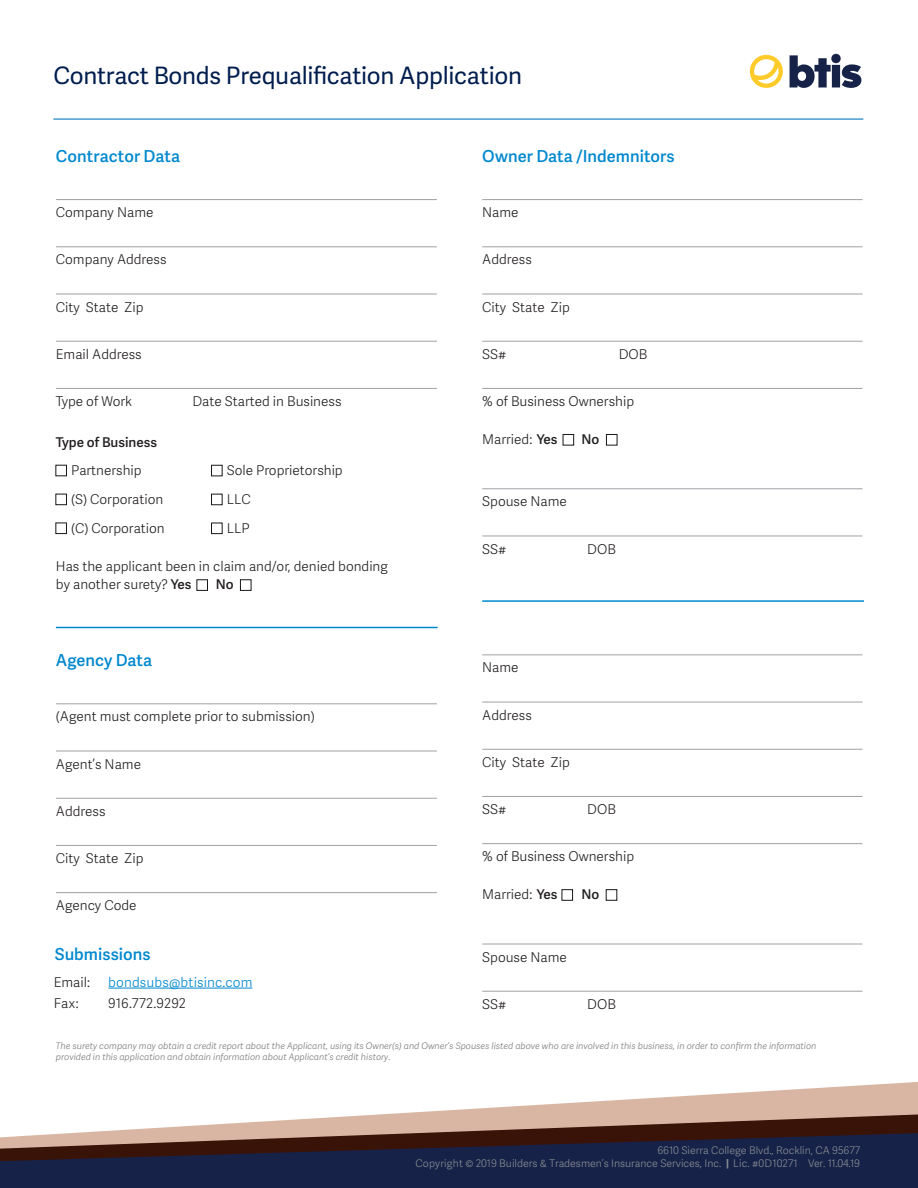
<style>
.page{position:relative;width:918px;height:1188px;background:#fff}
.page>*{position:absolute;margin:0;border:0;box-sizing:border-box;transform-origin:0 0}
.t1{font:24px "Adelle Sans";letter-spacing:-.01em;color:#001d4e}
.t2{font:16.5px "Adelle Sans Sb";color:#0088ce}
.t3{font:13.5px/28.8px "Adelle Sans Lt";color:#231f20}
.t4{font:13.5px "Adelle Sans Sb";color:#231f20}
.t5{font:13.5px "Adelle Sans Lt";letter-spacing:.01em;color:#0088ce}
.t6{font:10.5px/13.2px "Adelle Sans Lt";color:#888f93;text-align:right}
.t7{font:italic 9px/10.8px "Adelle Sans Lt";color:#76787b}
.s1{font-family:"Adelle Sans Sb"}
.s2{font-family:"Adelle Sans";font-weight:700}
</style>
<div class="page">
<hr style="left:56px;top:627px;width:382px;height:1px;background:#0088ce">
<hr style="left:56px;top:199px;width:381px;height:1px;background:#a0a1a5">
<hr style="left:56px;top:246px;width:381px;height:1px;background:#a0a1a5">
<hr style="left:56px;top:294px;width:381px;height:1px;background:#a0a1a5">
<hr style="left:56px;top:341px;width:381px;height:1px;background:#a0a1a5">
<hr style="left:56px;top:388px;width:381px;height:1px;background:#a0a1a5">
<hr style="left:56px;top:703px;width:381px;height:1px;background:#a0a1a5">
<hr style="left:56px;top:751px;width:381px;height:1px;background:#a0a1a5">
<hr style="left:56px;top:798px;width:381px;height:1px;background:#a0a1a5">
<hr style="left:56px;top:845px;width:381px;height:1px;background:#a0a1a5">
<hr style="left:56px;top:892px;width:381px;height:1px;background:#a0a1a5">
<div style="left:55px;top:465px;width:12px;height:11px;border:1px solid #181719"></div>
<div style="left:55px;top:494px;width:12px;height:11px;border:1px solid #181719"></div>
<div style="left:55px;top:523px;width:12px;height:11px;border:1px solid #181719"></div>
<div style="left:211px;top:465px;width:12px;height:11px;border:1px solid #181719"></div>
<div style="left:211px;top:494px;width:12px;height:11px;border:1px solid #181719"></div>
<div style="left:211px;top:523px;width:12px;height:11px;border:1px solid #181719"></div>
<div style="left:196px;top:579px;width:12px;height:12px;border:1px solid #181719"></div>
<div style="left:240px;top:579px;width:11px;height:12px;border:1px solid #181719"></div>
<hr style="left:482px;top:600px;width:382px;height:2px;background:#0088ce">
<hr style="left:482px;top:199px;width:381px;height:1px;background:#a0a1a5">
<hr style="left:482px;top:246px;width:381px;height:1px;background:#a0a1a5">
<hr style="left:482px;top:294px;width:381px;height:1px;background:#a0a1a5">
<hr style="left:482px;top:341px;width:381px;height:1px;background:#a0a1a5">
<hr style="left:482px;top:388px;width:381px;height:1px;background:#a0a1a5">
<hr style="left:482px;top:488px;width:381px;height:1px;background:#a0a1a5">
<hr style="left:482px;top:536px;width:381px;height:1px;background:#a0a1a5">
<hr style="left:482px;top:654px;width:381px;height:1px;background:#a0a1a5">
<hr style="left:482px;top:702px;width:381px;height:1px;background:#a0a1a5">
<hr style="left:482px;top:749px;width:381px;height:1px;background:#a0a1a5">
<hr style="left:482px;top:796px;width:381px;height:1px;background:#a0a1a5">
<hr style="left:482px;top:843px;width:381px;height:1px;background:#a0a1a5">
<hr style="left:482px;top:944px;width:381px;height:1px;background:#a0a1a5">
<hr style="left:482px;top:991px;width:381px;height:1px;background:#a0a1a5">
<div style="left:563px;top:434px;width:11px;height:12px;border:1px solid #181719"></div>
<div style="left:606px;top:434px;width:11px;height:12px;border:1px solid #181719"></div>
<div style="left:562px;top:889px;width:11px;height:12px;border:1px solid #181719"></div>
<div style="left:606px;top:889px;width:11px;height:12px;border:1px solid #181719"></div>
<svg style="left:790px;top:54px;width:71px;height:34px"></svg>
<svg style="left:750px;top:55px;width:33px;height:33px"></svg>
<hr style="left:53px;top:119px;width:810px;height:1px;background:#097ac0">
<svg style="left:389px;top:1082px;width:529px;height:32px"></svg>
<svg style="left:74px;top:1114px;width:844px;height:19px;fill:#d9b6a3"></svg>
<svg style="left:0;top:1133px;width:918px;height:55px;background:#2a2842"></svg>
<hr style="left:108px;top:988px;width:144px;height:1px;background:#0088ce">
<h1 class="t1" style="left:53px;top:58px;width:470px">Contract Bonds Prequalification Application</h1>
<p class="t2" style="left:56px;top:144px;width:126px">Contractor Data</p>
<p class="t3" style="left:56px;top:198px;width:99px">Company Name</p>
<p class="t3" style="left:56px;top:245px;width:112px">Company Address</p>
<p class="t3" style="left:56px;top:292px;width:89px">City State Zip</p>
<p class="t3" style="left:56px;top:339px;width:87px">Email Address</p>
<p class="t3" style="left:56px;top:386px;width:78px">Type of Work</p>
<p class="t3" style="left:192px;top:386px;width:151px">Date Started in Business</p>
<p class="t4" style="left:56px;top:432px;width:103px">Type of Business</p>
<p class="t3" style="left:71px;top:456px;width:95px">Partnership<br>(S) Corporation (C) Corporation</p>
<p class="t3" style="left:227px;top:456px;width:118px">Sole Proprietorship<br>LLC<br>LLP</p>
<p class="t3" style="left:56px;top:557px;width:333px;line-height:18px">Has the applicant been in claim and/or, denied bonding by another surety? <span class="s1">Yes</span></p>
<p class="t4" style="left:216px;top:575px;width:19px">No</p>
<p class="t2" style="left:56px;top:648px;width:98px">Agency Data</p>
<p class="t3" style="left:56px;top:702px;width:260px">(Agent must complete prior to submission)</p>
<p class="t3" style="left:56px;top:749px;width:87px">Agent’s Name</p>
<p class="t3" style="left:56px;top:796px;width:51px">Address</p>
<p class="t3" style="left:56px;top:843px;width:89px">City State Zip</p>
<p class="t3" style="left:56px;top:891px;width:82px">Agency Code</p>
<p class="t2" style="left:482px;top:144px;width:194px">Owner Data /Indemnitors</p>
<p class="t3" style="left:482px;top:198px;width:38px">Name</p>
<p class="t3" style="left:482px;top:245px;width:51px">Address</p>
<p class="t3" style="left:482px;top:292px;width:89px">City State Zip</p>
<p class="t3" style="left:482px;top:339px;width:26px">SS#</p>
<p class="t3" style="left:619px;top:339px;width:30px">DOB</p>
<p class="t3" style="left:482px;top:386px;width:153px">% of Business Ownership</p>
<p class="t3" style="left:482px;top:425px;width:77px">Married: <span class="s1">Yes</span></p>
<p class="t4" style="left:582px;top:430px;width:19px">No</p>
<p class="t3" style="left:482px;top:487px;width:86px">Spouse Name</p>
<p class="t3" style="left:482px;top:534px;width:26px">SS#</p>
<p class="t3" style="left:587px;top:534px;width:30px">DOB</p>
<p class="t3" style="left:482px;top:653px;width:38px">Name</p>
<p class="t3" style="left:482px;top:700px;width:51px">Address</p>
<p class="t3" style="left:482px;top:747px;width:89px">City State Zip</p>
<p class="t3" style="left:482px;top:794px;width:26px">SS#</p>
<p class="t3" style="left:587px;top:794px;width:30px">DOB</p>
<p class="t3" style="left:482px;top:842px;width:153px">% of Business Ownership</p>
<p class="t3" style="left:482px;top:880px;width:77px">Married: <span class="s1">Yes</span></p>
<p class="t4" style="left:582px;top:885px;width:19px">No</p>
<p class="t2" style="left:55px;top:942px;width:97px">Submissions</p>
<p class="t3" style="left:54px;top:967px;width:38px">Email:</p>
<p class="t5" style="left:108px;top:972px;width:146px">bondsubs@btisinc.com</p>
<p class="t3" style="left:54px;top:988px;width:26px">Fax:</p>
<p class="t3" style="left:108px;top:988px;width:79px">916.772.9292</p>
<p class="t3" style="left:482px;top:942px;width:86px">Spouse Name</p>
<p class="t3" style="left:482px;top:989px;width:26px">SS#</p>
<p class="t3" style="left:587px;top:989px;width:30px">DOB</p>
<p class="t7" style="left:56px;top:1041px;width:762px">The surety company may obtain a credit report about the Applicant, using its Owner(s) and Owner’s Spouses listed above who are involved in this business, in order to confirm the information provided in this application and obtain information about Applicant’s credit history.</p>
<p class="t6" style="left:415px;top:1143px;width:446px">6610 Sierra College Blvd., Rocklin, CA 95677<br>Copyright © 2019 Builders &amp; Tradesmen’s Insurance Services, Inc. <span class="s2">|</span> Lic. #0D10271 Ver. 11.04.19</p>
</div>
